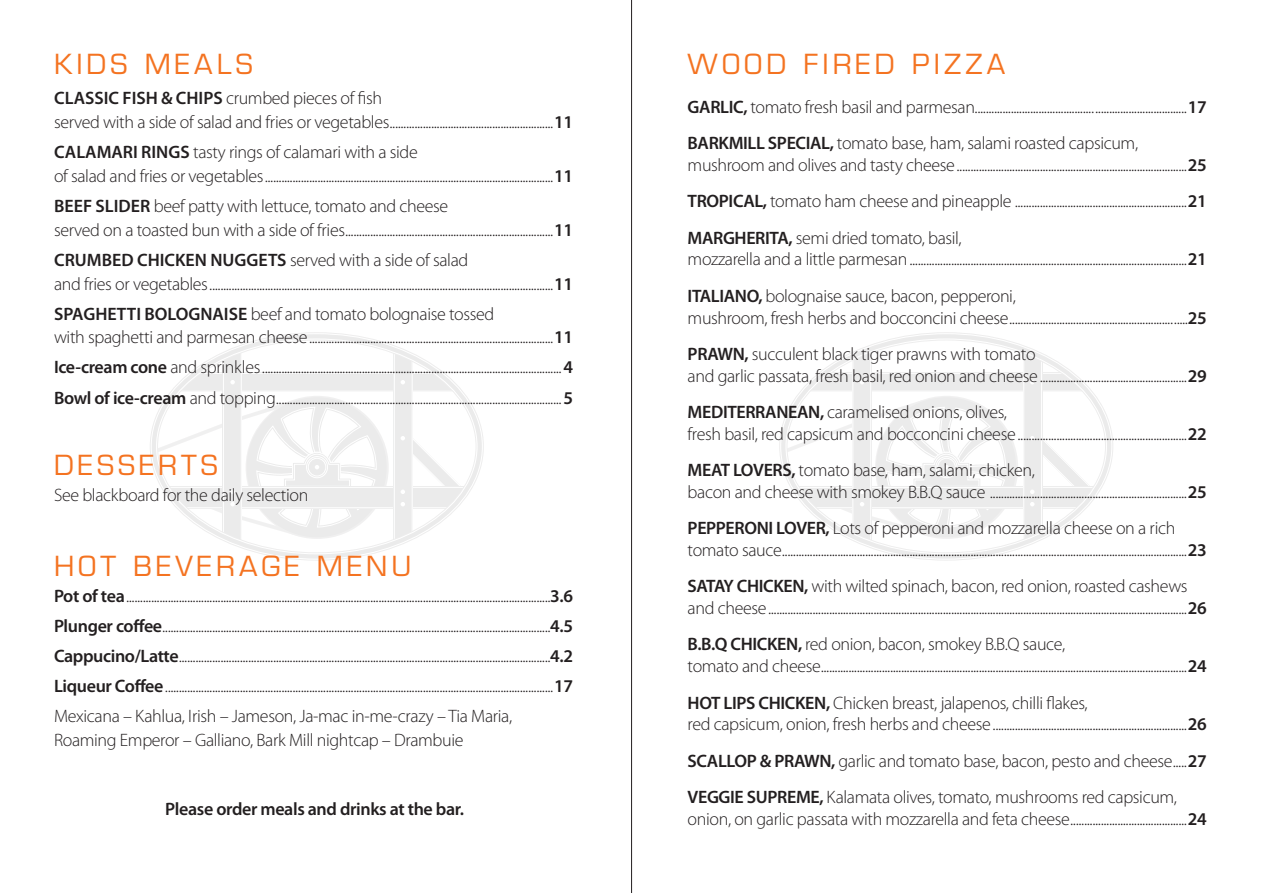
<style>
.page{position:relative;width:1263px;height:893px;background:#fff}
.page>*{position:absolute;margin:0;border:0;box-sizing:border-box;transform-origin:0 0}
.t1{font:27px "Eurostile LT Std";letter-spacing:.15em;color:#f47321}
.t2{font:300 18px/21.6px "Myriad Pro";letter-spacing:-.02em;color:#231f20}
.t3{font:600 18px "Myriad Pro";letter-spacing:-.02em;color:#231f20}
.s1{font-weight:600}
</style>
<div class="page">
<svg style="left:151px;top:334px;width:331px;height:225px"></svg>
<svg style="left:781px;top:334px;width:331px;height:225px"></svg>
<hr style="left:631px;top:0;width:1px;height:893px;background:#231f20">
<p class="t1" style="left:54px;top:48px;width:200px">KIDS MEALS</p>
<p class="t2" style="left:54px;top:88px;width:329px"><span class="s1">CLASSIC FISH &amp; CHIPS</span> crumbed pieces of fish</p>
<p class="t2" style="left:54px;top:112px;width:521px">served with a side of salad and fries or vegetables...........................................................<span class="s1">11</span></p>
<p class="t2" style="left:54px;top:142px;width:365px"><span class="s1">CALAMARI RINGS</span> tasty rings of calamari with a side</p>
<p class="t2" style="left:54px;top:165px;width:521px">of salad and fries or vegetables........................................................................................................<span class="s1">11</span></p>
<p class="t2" style="left:54px;top:195px;width:396px"><span class="s1">BEEF SLIDER</span> beef patty with lettuce, tomato and cheese</p>
<p class="t2" style="left:54px;top:219px;width:521px">served on a toasted bun with a side of fries...........................................................................<span class="s1">11</span></p>
<p class="t2" style="left:54px;top:249px;width:416px"><span class="s1">CRUMBED CHICKEN NUGGETS</span> served with a side of salad</p>
<p class="t2" style="left:54px;top:273px;width:521px">and fries or vegetables............................................................................................................................<span class="s1">11</span></p>
<p class="t2" style="left:54px;top:303px;width:442px"><span class="s1">SPAGHETTI BOLOGNAISE</span> beef and tomato bolognaise tossed</p>
<p class="t2" style="left:54px;top:327px;width:521px">with spaghetti and parmesan cheese........................................................................................<span class="s1">11</span></p>
<p class="t2" style="left:54px;top:357px;width:521px"><span class="s1">Ice-cream cone</span> and sprinkles............................................................................................................<span class="s1">4</span></p>
<p class="t2" style="left:54px;top:387px;width:521px"><span class="s1">Bowl of ice-cream</span> and topping.......................................................................................................<span class="s1">5</span></p>
<p class="t1" style="left:54px;top:449px;width:165px">DESSERTS</p>
<p class="t2" style="left:54px;top:484px;width:256px">See blackboard for the daily selection</p>
<p class="t1" style="left:54px;top:550px;width:359px">HOT BEVERAGE MENU</p>
<p class="t2" style="left:54px;top:585px;width:521px"><span class="s1">Pot of tea</span>.........................................................................................................................................................<span class="s1">3.6</span></p>
<p class="t2" style="left:54px;top:615px;width:521px"><span class="s1">Plunger coffee</span>............................................................................................................................................<span class="s1">4.5</span></p>
<p class="t2" style="left:54px;top:646px;width:521px"><span class="s1">Cappucino/Latte</span>......................................................................................................................................<span class="s1">4.2</span></p>
<p class="t2" style="left:54px;top:676px;width:521px"><span class="s1">Liqueur Coffee</span>............................................................................................................................................<span class="s1">17</span></p>
<p class="t2" style="left:54px;top:706px;width:460px">Mexicana – Kahlua, Irish – Jameson, Ja-mac in-me-crazy – Tia Maria,</p>
<p class="t2" style="left:54px;top:729px;width:411px">Roaming Emperor – Galliano, Bark Mill nightcap – Drambuie</p>
<p class="t3" style="left:165px;top:797px;width:300px">Please order meals and drinks at the bar.</p>
<p class="t1" style="left:688px;top:48px;width:319px">WOOD FIRED PIZZA</p>
<p class="t2" style="left:688px;top:96px;width:521px"><span class="s1">GARLIC,</span> tomato fresh basil and parmesan............................................................................<span class="s1">17</span></p>
<p class="t2" style="left:688px;top:133px;width:521px"><span class="s1">BARKMILL SPECIAL,</span> tomato base, ham, salami roasted capsicum, mushroom and olives and tasty cheese...................................................................................<span class="s1">25</span></p>
<p class="t2" style="left:688px;top:191px;width:521px"><span class="s1">TROPICAL,</span> tomato ham cheese and pineapple ..............................................................<span class="s1">21</span></p>
<p class="t2" style="left:688px;top:227px;width:521px"><span class="s1">MARGHERITA,</span> semi dried tomato, basil,<br>mozzarella and a little parmesan....................................................................................................<span class="s1">21</span></p>
<p class="t2" style="left:688px;top:285px;width:521px"><span class="s1">ITALIANO,</span> bolognaise sauce, bacon, pepperoni,<br>mushroom, fresh herbs and bocconcini cheese................................................................<span class="s1">25</span></p>
<p class="t2" style="left:688px;top:343px;width:521px"><span class="s1">PRAWN,</span> succulent black tiger prawns with tomato<br>and garlic passata, fresh basil, red onion and cheese.....................................................<span class="s1">29</span></p>
<p class="t2" style="left:688px;top:402px;width:521px"><span class="s1">MEDITERRANEAN,</span> caramelised onions, olives,<br>fresh basil, red capsicum and bocconcini cheese.............................................................<span class="s1">22</span></p>
<p class="t2" style="left:688px;top:460px;width:521px"><span class="s1">MEAT LOVERS,</span> tomato base, ham, salami, chicken,<br>bacon and cheese with smokey B.B.Q sauce .......................................................................<span class="s1">25</span></p>
<p class="t2" style="left:688px;top:518px;width:521px"><span class="s1">PEPPERONI LOVER,</span> Lots of pepperoni and mozzarella cheese on a rich tomato sauce..................................................................................................................................................<span class="s1">23</span></p>
<p class="t2" style="left:688px;top:576px;width:521px"><span class="s1">SATAY CHICKEN,</span> with wilted spinach, bacon, red onion, roasted cashews and cheese.......................................................................................................................................................<span class="s1">26</span></p>
<p class="t2" style="left:688px;top:634px;width:521px"><span class="s1">B.B.Q CHICKEN,</span> red onion, bacon, smokey B.B.Q sauce,<br>tomato and cheese....................................................................................................................................<span class="s1">24</span></p>
<p class="t2" style="left:688px;top:692px;width:521px"><span class="s1">HOT LIPS CHICKEN,</span> Chicken breast, jalapenos, chilli flakes,<br>red capsicum, onion, fresh herbs and cheese......................................................................<span class="s1">26</span></p>
<p class="t2" style="left:688px;top:750px;width:521px"><span class="s1">SCALLOP &amp; PRAWN,</span> garlic and tomato base, bacon, pesto and cheese.....<span class="s1">27</span></p>
<p class="t2" style="left:688px;top:787px;width:521px"><span class="s1">VEGGIE SUPREME,</span> Kalamata olives, tomato, mushrooms red capsicum, onion, on garlic passata with mozzarella and feta cheese..........................................<span class="s1">24</span></p>
</div>
